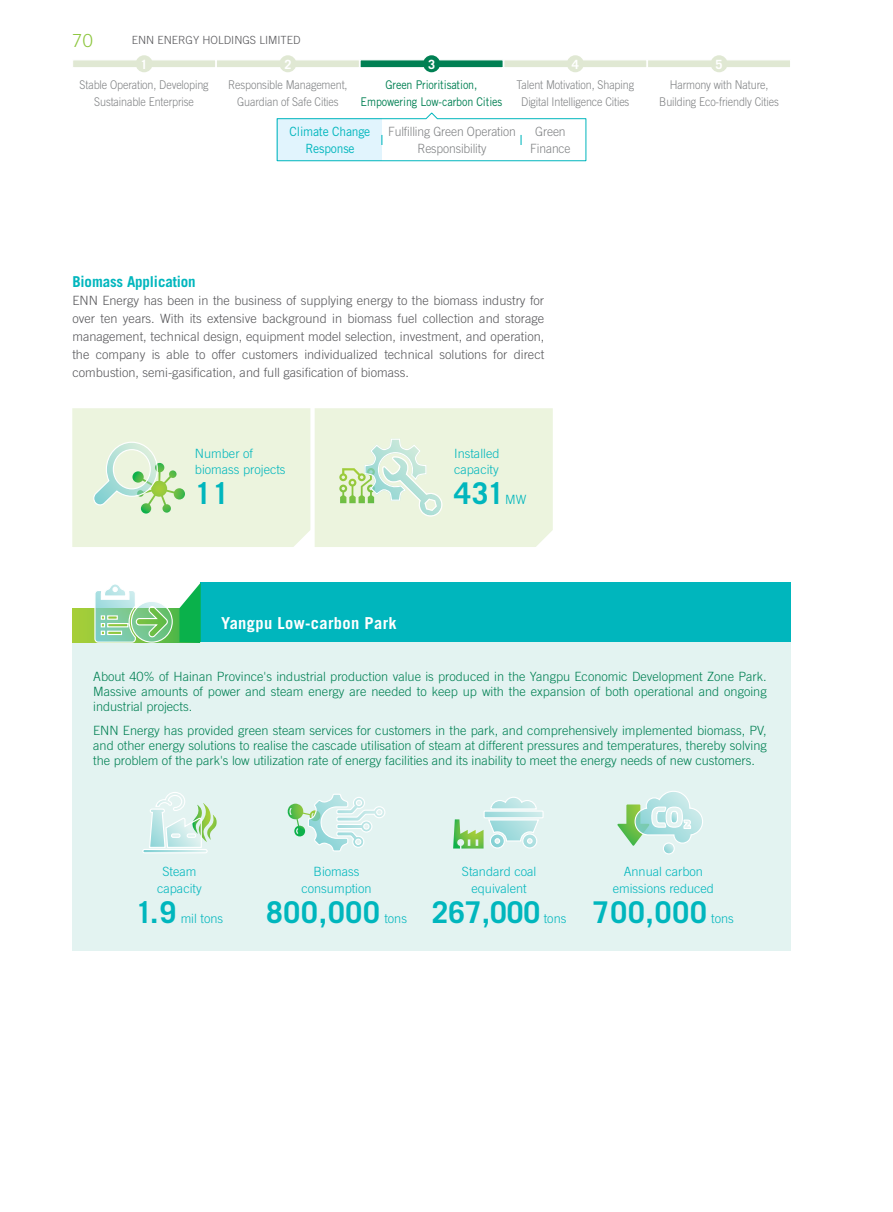
<style>
.page{position:relative;width:893px;height:1212px;background:#fff}
.page>*{position:absolute;margin:0;border:0;box-sizing:border-box;transform-origin:0 0}
.t1{font:700 30px "Trade Gothic LT Std";letter-spacing:.03em;color:#00b6bd}
.t2{font:300 18px "Trade Gothic LT Std";color:#8dc63e}
.t3{font:700 16.5px "Trade Gothic LT Std";letter-spacing:.02em;color:#fff}
.t4{font:700 15px "Trade Gothic LT Std";letter-spacing:-.01em;color:#00b6bd}
.t5{font:300 12.75px/15px "Trade Gothic LT Std";color:#008053;text-align:justify}
.t6{font:300 12.75px/18px "Trade Gothic LT Std";color:#58585b;text-align:justify}
.t7{font:300 12.75px/16.5px "Trade Gothic LT Std";color:#00b6bd;text-align:center}
.t8{font:300 12.75px/16.5px "Trade Gothic LT Std";letter-spacing:-.01em;color:#808284;text-align:center;scale:.95 1}
.t9{font:12.75px/16.5px "Trade Gothic LT Std";letter-spacing:-.015em;color:#00b6bd;text-align:center;scale:.95 1}
.t10{font:700 12.75px "Trade Gothic LT Std";color:#fff}
.t11{font:300 12px/16.5px "Trade Gothic LT Std";letter-spacing:-.01em;color:#808284;text-align:center;scale:.9 1}
.t12{font:12px/16.5px "Trade Gothic LT Std";letter-spacing:-.01em;color:#008053;text-align:center;scale:.9 1}
.t13{font:300 11.25px "Trade Gothic LT Std";color:#58585b}
</style>
<div class="page">
<div style="left:72px;top:642px;width:719px;height:308px;background:#e3f3f1"></div>
<svg style="left:72px;top:608px;width:107px;height:34px"></svg>
<div style="left:201px;top:583px;width:590px;height:59px;background:#00b6bd"></div>
<svg style="left:179px;top:583px;width:22px;height:59px"></svg>
<svg style="left:72px;top:408px;width:481px;height:139px;background:#e7f2db"></svg>
<svg style="left:287px;top:794px;width:99px;height:58px"></svg>
<svg style="left:142px;top:792px;width:75px;height:61px"></svg>
<svg style="left:453px;top:797px;width:91px;height:52px"></svg>
<svg style="left:617px;top:791px;width:86px;height:64px"></svg>
<svg style="left:94px;top:584px;width:79px;height:59px"></svg>
<svg style="left:276px;top:112px;width:311px;height:49px"></svg>
<div style="left:72px;top:60px;width:144px;height:8px;background:#e0e8d3;border:1px solid #fff"></div>
<div style="left:360px;top:60px;width:143px;height:8px;background:#008053;border:1px solid #fff"></div>
<div style="left:216px;top:60px;width:144px;height:8px;background:#e0e8d3;border:1px solid #fff"></div>
<div style="left:503px;top:60px;width:144px;height:8px;background:#e0e8d3;border:1px solid #fff"></div>
<div style="left:647px;top:60px;width:144px;height:8px;background:#e0e8d3;border:1px solid #fff"></div>
<div style="left:136px;top:55px;width:17px;height:17px;background:#e0e8d3;border-radius:50%"></div>
<div style="left:279px;top:55px;width:17px;height:17px;background:#e0e8d3;border-radius:50%"></div>
<div style="left:423px;top:55px;width:17px;height:17px;background:#008053;border-radius:50%"></div>
<div style="left:567px;top:55px;width:17px;height:17px;background:#e0e8d3;border-radius:50%"></div>
<div style="left:711px;top:55px;width:17px;height:17px;background:#e0e8d3;border-radius:50%"></div>
<h2 class="t2" style="left:72px;top:30px;width:22px">70</h2>
<p class="t13" style="left:132px;top:34px;width:170px">ENN ENERGY HOLDINGS LIMITED</p>
<p class="t10" style="left:141px;top:56px;width:9px">1</p>
<p class="t10" style="left:284px;top:56px;width:9px">2</p>
<p class="t10" style="left:428px;top:56px;width:9px">3</p>
<p class="t10" style="left:572px;top:56px;width:9px">4</p>
<p class="t10" style="left:715px;top:56px;width:9px">5</p>
<p class="t11" style="left:80px;top:77px;width:145px">Stable Operation, Developing<br>Sustainable Enterprise</p>
<p class="t11" style="left:228px;top:77px;width:134px">Responsible Management,<br>Guardian of Safe Cities</p>
<p class="t12" style="left:361px;top:77px;width:159px">Green Prioritisation,<br>Empowering Low-carbon Cities</p>
<p class="t11" style="left:517px;top:77px;width:132px">Talent Motivation, Shaping<br>Digital Intelligence Cities</p>
<p class="t11" style="left:659px;top:77px;width:134px">Harmony with Nature,<br>Building Eco-friendly Cities</p>
<p class="t9" style="left:290px;top:123px;width:86px">Climate Change<br>Response</p>
<p class="t8" style="left:530px;top:123px;width:44px">Green<br>Finance</p>
<p class="t8" style="left:388px;top:123px;width:136px">Fulfilling Green Operation<br>Responsibility</p>
<p class="t4" style="left:72px;top:273px;width:125px">Biomass Application</p>
<p class="t6" style="left:72px;top:292px;width:473px">ENN Energy has been in the business of supplying energy to the biomass industry for over ten years. With its extensive background in biomass fuel collection and storage management, technical design, equipment model selection, investment, and operation, the company is able to offer customers individualized technical solutions for direct combustion, semi-gasification, and full gasification of biomass.</p>
<p class="t7" style="left:195px;top:445px;width:92px;text-align:left">Number of biomass projects</p>
<h1 class="t1" style="left:195px;top:475px;width:36px">11</h1>
<p class="t3" style="left:221px;top:613px;width:177px">Yangpu Low-carbon Park</p>
<p class="t7" style="left:454px;top:445px;width:47px;text-align:left">Installed capacity</p>
<h1 class="t1" style="left:454px;top:475px;width:52px">431</h1>
<p class="t7" style="left:505px;top:491px;width:23px">MW</p>
<p class="t5" style="left:93px;top:669px;width:675px">About 40% of Hainan Province's industrial production value is produced in the Yangpu Economic Development Zone Park.<br>Massive amounts of power and steam energy are needed to keep up with the expansion of both operational and ongoing industrial projects.</p>
<p class="t5" style="left:93px;top:722px;width:675px">ENN Energy has provided green steam services for customers in the park, and comprehensively implemented biomass, PV, and other energy solutions to realise the cascade utilisation of steam at different pressures and temperatures, thereby solving the problem of the park's low utilization rate of energy facilities and its inability to meet the energy needs of new customers.</p>
<p class="t7" style="left:157px;top:863px;width:46px">Steam capacity</p>
<h1 class="t1" style="left:136px;top:894px;width:42px">1.9</h1>
<p class="t7" style="left:181px;top:910px;width:44px">mil tons</p>
<p class="t7" style="left:301px;top:863px;width:72px">Biomass consumption</p>
<h1 class="t1" style="left:266px;top:894px;width:115px">800,000</h1>
<p class="t7" style="left:384px;top:910px;width:24px">tons</p>
<p class="t7" style="left:462px;top:863px;width:76px">Standard coal equivalent</p>
<h1 class="t1" style="left:432px;top:894px;width:110px">267,000</h1>
<p class="t7" style="left:544px;top:910px;width:24px">tons</p>
<p class="t7" style="left:613px;top:863px;width:103px">Annual carbon emissions reduced</p>
<h1 class="t1" style="left:593px;top:894px;width:115px">700,000</h1>
<p class="t7" style="left:711px;top:910px;width:24px">tons</p>
</div>
